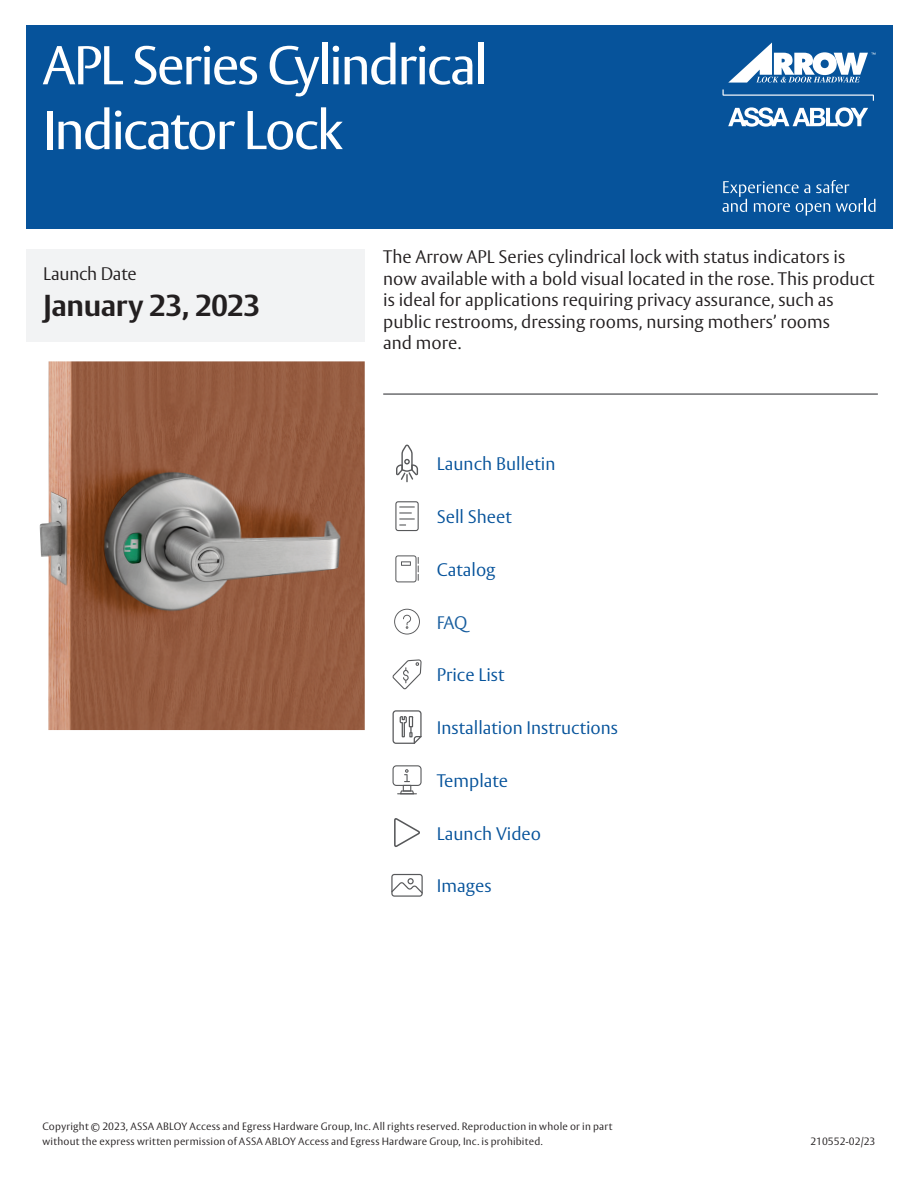
<style>
.page{position:relative;width:918px;height:1188px;background:#fff}
.page>*{position:absolute;margin:0;border:0;box-sizing:border-box;transform-origin:0 0}
.Page_Head{font:54px/64.8px "ASSA Vesta";letter-spacing:-.04em;color:#fff}
.Paragraph_Style_1{font:700 30px "ASSA Vesta";letter-spacing:-.02em;color:#231f20}
.Body_Copy{font:300 18px/21.6px "ASSA Vesta";color:#231f20}
.t1{font:300 18px "ASSA Vesta";color:#06539b}
.t2{font:300 18px "ASSA Vesta";color:#175d9e}
.t3{font:300 10.5px/15.6px "ASSA Vesta";letter-spacing:.02em;color:#231f20}
.t4{font:300 10.5px "ASSA Vesta";color:#231f20}
</style>
<div class="page">
<div style="left:26px;top:249px;width:339px;height:92px;background:#f2f3f4"></div>
<div style="left:26px;top:26px;width:866px;height:203px;background:#06539b"></div>
<svg style="left:722px;top:180px;width:153px;height:36px"></svg>
<svg style="left:722px;top:89px;width:152px;height:12px"></svg>
<svg style="left:728px;top:107px;width:140px;height:20px"></svg>
<svg style="left:728px;top:43px;width:147px;height:40px"></svg>
<hr style="left:383px;top:393px;width:495px;height:2px;background:#6c6d70">
<svg style="left:396px;top:445px;width:22px;height:37px"></svg>
<svg style="left:395px;top:501px;width:24px;height:30px"></svg>
<svg style="left:395px;top:555px;width:24px;height:27px"></svg>
<svg style="left:401px;top:561px;width:10px;height:5px"></svg>
<svg style="left:394px;top:609px;width:26px;height:26px"></svg>
<svg style="left:393px;top:659px;width:29px;height:30px"></svg>
<svg style="left:393px;top:710px;width:29px;height:34px"></svg>
<svg style="left:393px;top:765px;width:29px;height:29px"></svg>
<svg style="left:394px;top:818px;width:26px;height:29px"></svg>
<svg style="left:391px;top:874px;width:32px;height:23px"></svg>
<img style="left:40px;top:361px;width:325px;height:369px">
<p class="Page_Head" style="left:43px;top:35px;width:447px">APL Series Cylindrical<br>Indicator Lock</p>
<p class="Body_Copy" style="left:43px;top:264px;width:95px">Launch Date</p>
<p class="Paragraph_Style_1" style="left:43px;top:287px;width:219px">January 23, 2023</p>
<p class="Body_Copy" style="left:383px;top:247px;width:493px">The Arrow APL Series cylindrical lock with status indicators is now available with a bold visual located in the rose. This product is ideal for applications requiring privacy assurance, such as public restrooms, dressing rooms, nursing mothers’ rooms<br>and more.</p>
<p class="t1" style="left:437px;top:453px;width:120px">Launch Bulletin</p>
<p class="t1" style="left:437px;top:506px;width:76px">Sell Sheet</p>
<p class="t1" style="left:437px;top:559px;width:60px">Catalog</p>
<p class="t2" style="left:437px;top:611px;width:32px">FAQ</p>
<p class="t1" style="left:437px;top:664px;width:69px">Price List</p>
<p class="t1" style="left:437px;top:717px;width:183px">Installation Instructions</p>
<p class="t1" style="left:437px;top:770px;width:73px">Template</p>
<p class="t1" style="left:437px;top:822px;width:106px">Launch Video</p>
<p class="t1" style="left:437px;top:875px;width:56px">Images</p>
<p class="t3" style="left:43px;top:1119px;width:572px">Copyright © 2023, ASSA ABLOY Access and Egress Hardware Group, Inc. All rights reserved. Reproduction in whole or in part without the express written permission of ASSA ABLOY Access and Egress Hardware Group, Inc. is prohibited.</p>
<p class="t4" style="left:810px;top:1135px;width:67px">210552-02/23</p>
</div>
